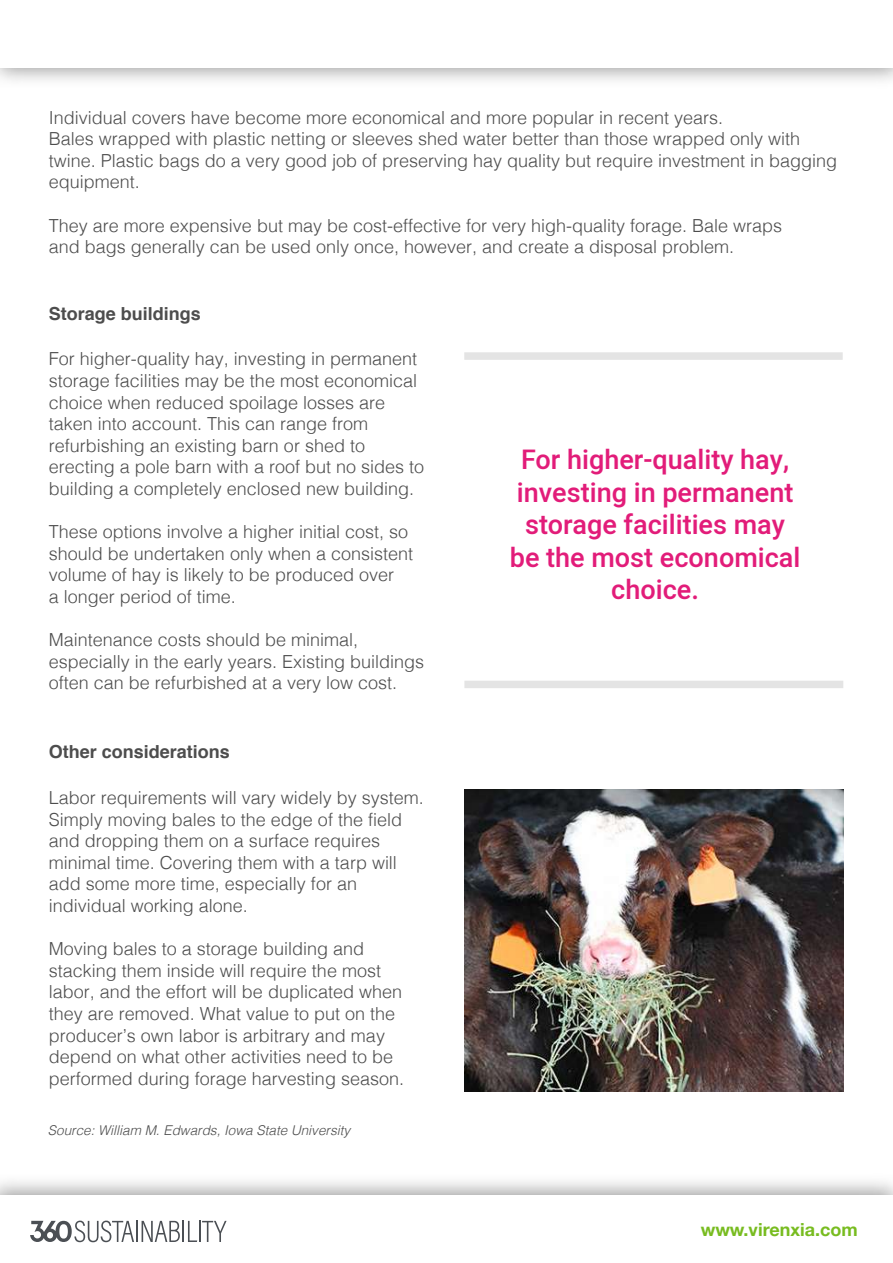
<style>
.page{position:relative;width:893px;height:1263px;background:#fff}
.page>*{position:absolute;margin:0;border:0;box-sizing:border-box;transform-origin:0 0}
.t1{font:500 27px/32.4px "Heebo";color:#e21c79;text-align:center}
.t2{font:300 18px/21.6px "Helvetica";color:#4d4d4d}
.t3{font:700 18px "Helvetica";color:#4d4d4d}
.t4{font:700 18px "Helvetica Neue";color:#78bc20}
.t5{font:italic 300 13.5px "Helvetica";color:#4d4d4d}
</style>
<div class="page">
<div style="left:464px;top:352px;width:379px;height:8px;background:#e4e4e4"></div>
<div style="left:464px;top:681px;width:379px;height:7px;background:#e4e4e4"></div>
<img style="left:465px;top:789px;width:378px;height:302px">
<svg style="left:30px;top:1220px;width:104px;height:22px"></svg>
<hr style="left:136px;top:1221px;width:2px;height:21px;background:#4b4f54">
<svg style="left:142px;top:1221px;width:38px;height:21px"></svg>
<hr style="left:182px;top:1221px;width:2px;height:21px;background:#4b4f54">
<svg style="left:188px;top:1221px;width:39px;height:21px"></svg>
<p class="t2" style="left:49px;top:105px;width:790px">Individual covers have become more economical and more popular in recent years.<br>Bales wrapped with plastic netting or sleeves shed water better than those wrapped only with twine. Plastic bags do a very good job of preserving hay quality but require investment in bagging equipment.</p>
<p class="t2" style="left:49px;top:213px;width:735px">They are more expensive but may be cost-effective for very high-quality forage. Bale wraps and bags generally can be used only once, however, and create a disposal problem.</p>
<p class="t3" style="left:49px;top:299px;width:154px">Storage buildings</p>
<p class="t2" style="left:49px;top:347px;width:377px">For higher-quality hay, investing in permanent storage facilities may be the most economical choice when reduced spoilage losses are taken into account. This can range from refurbishing an existing barn or shed to erecting a pole barn with a roof but no sides to building a completely enclosed new building.</p>
<p class="t2" style="left:49px;top:520px;width:366px">These options involve a higher initial cost, so should be undertaken only when a consistent volume of hay is likely to be produced over<br>a longer period of time.</p>
<p class="t2" style="left:49px;top:628px;width:377px">Maintenance costs should be minimal, especially in the early years. Existing buildings often can be refurbished at a very low cost.</p>
<p class="t3" style="left:49px;top:737px;width:183px">Other considerations</p>
<p class="t2" style="left:49px;top:785px;width:377px">Labor requirements will vary widely by system.<br>Simply moving bales to the edge of the field and dropping them on a surface requires minimal time. Covering them with a tarp will add some more time, especially for an individual working alone.</p>
<p class="t2" style="left:49px;top:937px;width:357px">Moving bales to a storage building and stacking them inside will require the most labor, and the effort will be duplicated when they are removed. What value to put on the producer’s own labor is arbitrary and may depend on what other activities need to be performed during forage harvesting season.</p>
<p class="t5" style="left:48px;top:1119px;width:304px">Source: William M. Edwards, Iowa State University</p>
<h1 class="t1" style="left:510px;top:444px;width:292px">For higher-quality hay, investing in permanent storage facilities may be the most economical choice.</h1>
<p class="t4" style="left:701px;top:1215px;width:158px">www.virenxia.com</p>
</div>
